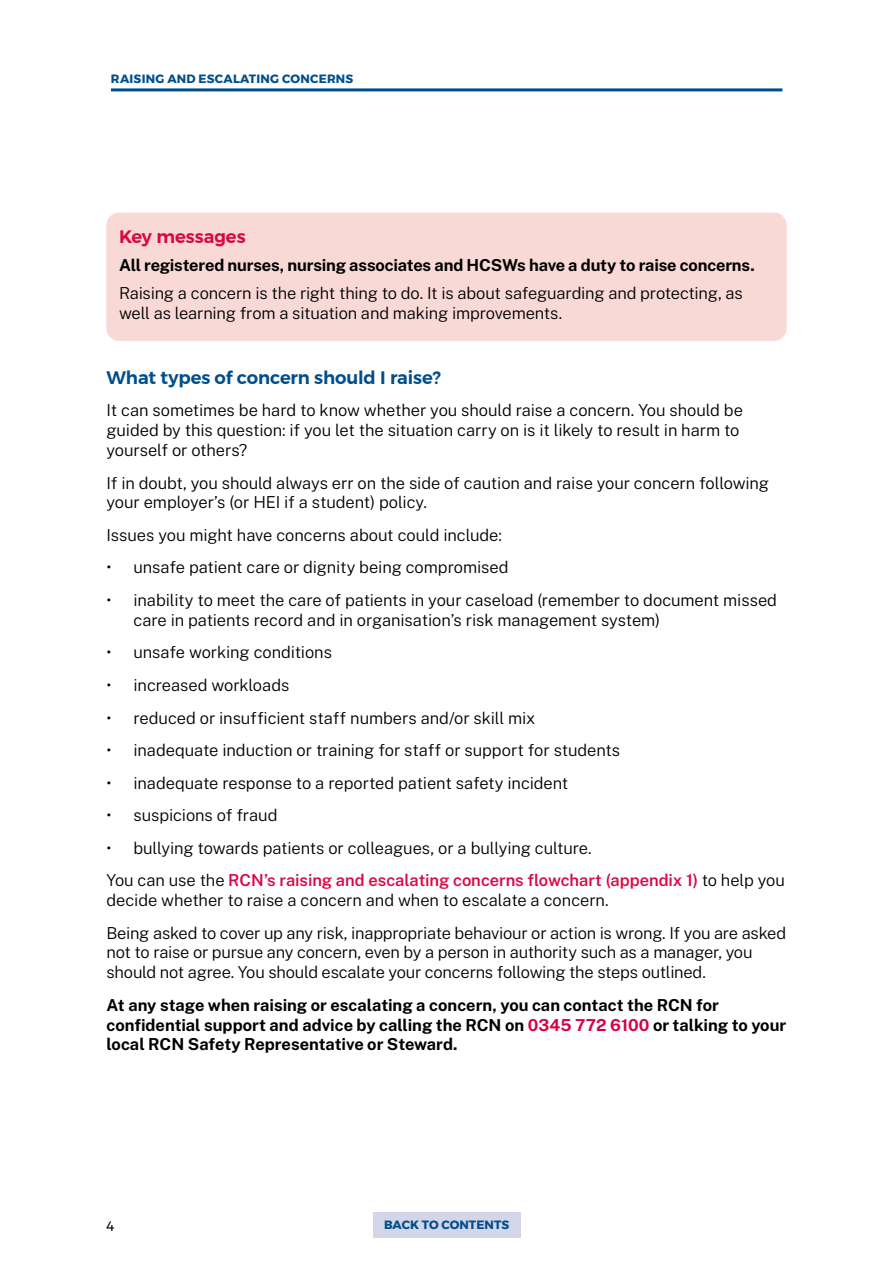
<style>
.page{position:relative;width:893px;height:1263px;background:#fff}
.page>*{position:absolute;margin:0;border:0;box-sizing:border-box;transform-origin:0 0}
.t1{font:600 18px "Montserrat";letter-spacing:-.005em;color:#014e8c}
.t2{font:600 18px "Montserrat";color:#da0844}
.t3{font:300 16.5px/19.8px "Public Sans";letter-spacing:-.01em;color:#000}
.t4{font:700 16.5px/19.8px "Public Sans";letter-spacing:-.005em;color:#000}
.t5{font:13.5px "Montserrat";color:#000}
.t6{font:700 12px "Montserrat";letter-spacing:.015em;color:#014e8c}
.s1{font-weight:600;color:#da0844}
.s2{color:#da0143}
</style>
<div class="page">
<hr style="left:111px;top:88px;width:671px;height:3px;background:#014e8c">
<div style="left:373px;top:1212px;width:147px;height:26px;background:#d3d6e8"></div>
<div style="left:106px;top:213px;width:681px;height:128px;background:#f8d9d6;border-radius:13px"></div>
<p class="t6" style="left:111px;top:69px;width:244px">RAISING AND ESCALATING CONCERNS</p>
<p class="t2" style="left:119px;top:222px;width:128px">Key messages</p>
<p class="t4" style="left:119px;top:254px;width:637px">All registered nurses, nursing associates and HCSWs have a duty to raise concerns.</p>
<p class="t3" style="left:119px;top:282px;width:625px">Raising a concern is the right thing to do. It is about safeguarding and protecting, as well as learning from a situation and making improvements.</p>
<p class="t1" style="left:106px;top:363px;width:336px">What types of concern should I raise?</p>
<p class="t3" style="left:106px;top:399px;width:638px">It can sometimes be hard to know whether you should raise a concern. You should be guided by this question: if you let the situation carry on is it likely to result in harm to yourself or others?</p>
<p class="t3" style="left:106px;top:472px;width:664px">If in doubt, you should always err on the side of caution and raise your concern following your employer’s (or HEI if a student) policy.</p>
<p class="t3" style="left:106px;top:524px;width:397px">Issues you might have concerns about could include:</p>
<p class="t3" style="left:106px;top:557px;width:403px">• unsafe patient care or dignity being compromised</p>
<p class="t3" style="left:133px;top:589px;width:645px;text-indent:-27px">• inability to meet the care of patients in your caseload (remember to document missed care in patients record and in organisation’s risk management system)</p>
<p class="t3" style="left:106px;top:641px;width:227px">• unsafe working conditions</p>
<p class="t3" style="left:106px;top:674px;width:184px">• increased workloads</p>
<p class="t3" style="left:106px;top:707px;width:430px">• reduced or insufficient staff numbers and/or skill mix</p>
<p class="t3" style="left:106px;top:739px;width:515px">• inadequate induction or training for staff or support for students</p>
<p class="t3" style="left:106px;top:772px;width:463px">• inadequate response to a reported patient safety incident</p>
<p class="t3" style="left:106px;top:804px;width:172px">• suspicions of fraud</p>
<p class="t3" style="left:106px;top:830px;width:680px;line-height:32.5px">• bullying towards patients or colleagues, or a bullying culture.<br>You can use the <span class="s1">RCN’s raising and escalating concerns flowchart (appendix 1)</span> to help you</p>
<p class="t3" style="left:106px;top:883px;width:681px;line-height:32.5px">decide whether to raise a concern and when to escalate a concern.<br>Being asked to cover up any risk, inappropriate behaviour or action is wrong. If you are asked</p>
<p class="t3" style="left:106px;top:941px;width:647px">not to raise or pursue any concern, even by a person in authority such as a manager, you should not agree. You should escalate your concerns following the steps outlined.</p>
<p class="t4" style="left:106px;top:994px;width:681px">At any stage when raising or escalating a concern, you can contact the RCN for confidential support and advice by calling the RCN on <span class="s2">0345 772 6100</span> or talking to your local RCN Safety Representative or Steward.</p>
<p class="t5" style="left:106px;top:1216px;width:9px">4</p>
<p class="t6" style="left:384px;top:1215px;width:127px">BACK TO CONTENTS</p>
</div>
